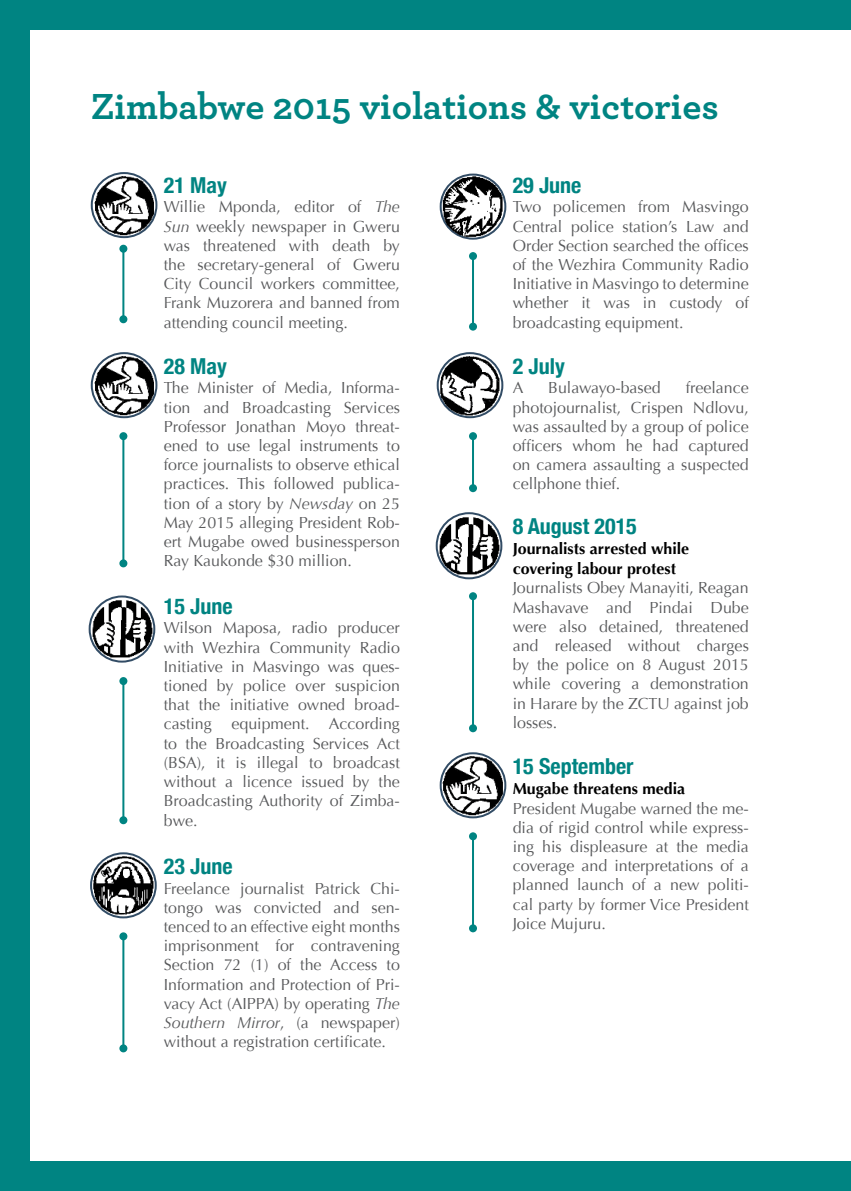
<style>
.page{position:relative;width:851px;height:1191px;background:#fff}
.page>*{position:absolute;margin:0;border:0;box-sizing:border-box;transform-origin:0 0}
.t1{font:700 38px "Archer";color:#008482}
.t2{font:700 condensed 22px "Helvetica Neue";color:#008482}
.t3{font:16px/19.2px "Optima";color:#58595b;text-align:justify}
.t4{font:700 16px/20px "Optima";color:#000}
.s1{font-style:italic}
</style>
<div class="page">
<div style="left:0;top:0;width:30px;height:1191px;background:#008482"></div>
<div style="left:0;top:0;width:850px;height:30px;background:#008482"></div>
<div style="left:0;top:1161px;width:850px;height:30px;background:#008482"></div>
<img style="left:92px;top:174px;width:64px;height:64px">
<img style="left:92px;top:354px;width:64px;height:64px">
<img style="left:89px;top:598px;width:67px;height:63px">
<div style="left:89px;top:595px;width:66px;height:67px;border:2px solid #324c65;border-radius:50%"></div>
<div style="left:90px;top:852px;width:67px;height:66px;border:2px solid #324c65;border-radius:50%"></div>
<img style="left:91px;top:853px;width:63px;height:62px">
<img style="left:439px;top:175px;width:68px;height:64px">
<img style="left:436px;top:353px;width:66px;height:66px">
<img style="left:438px;top:512px;width:65px;height:66px">
<div style="left:435px;top:512px;width:67px;height:67px;border:2px solid #324c65;border-radius:50%"></div>
<img style="left:441px;top:754px;width:64px;height:64px">
<hr style="left:122px;top:249px;width:2px;height:70px;background:#008482">
<div style="left:119px;top:245px;width:8px;height:8px;background:#008482;border-radius:50%"></div>
<div style="left:119px;top:315px;width:8px;height:8px;background:#008482;border-radius:50%"></div>
<hr style="left:472px;top:256px;width:2px;height:71px;background:#008482">
<div style="left:469px;top:252px;width:8px;height:8px;background:#008482;border-radius:50%"></div>
<div style="left:469px;top:323px;width:8px;height:8px;background:#008482;border-radius:50%"></div>
<hr style="left:472px;top:436px;width:2px;height:52px;background:#008482">
<div style="left:469px;top:432px;width:8px;height:8px;background:#008482;border-radius:50%"></div>
<div style="left:469px;top:484px;width:8px;height:8px;background:#008482;border-radius:50%"></div>
<hr style="left:472px;top:596px;width:2px;height:132px;background:#008482">
<div style="left:469px;top:592px;width:8px;height:8px;background:#008482;border-radius:50%"></div>
<div style="left:469px;top:724px;width:8px;height:8px;background:#008482;border-radius:50%"></div>
<hr style="left:472px;top:836px;width:2px;height:92px;background:#008482">
<div style="left:469px;top:832px;width:8px;height:8px;background:#008482;border-radius:50%"></div>
<div style="left:469px;top:924px;width:8px;height:8px;background:#008482;border-radius:50%"></div>
<hr style="left:122px;top:436px;width:2px;height:127px;background:#008482">
<div style="left:119px;top:432px;width:8px;height:8px;background:#008482;border-radius:50%"></div>
<div style="left:119px;top:559px;width:8px;height:8px;background:#008482;border-radius:50%"></div>
<hr style="left:122px;top:681px;width:2px;height:139px;background:#008482">
<div style="left:119px;top:677px;width:8px;height:8px;background:#008482;border-radius:50%"></div>
<div style="left:119px;top:816px;width:8px;height:8px;background:#008482;border-radius:50%"></div>
<hr style="left:122px;top:936px;width:2px;height:112px;background:#008482">
<div style="left:119px;top:932px;width:8px;height:8px;background:#008482;border-radius:50%"></div>
<div style="left:119px;top:1044px;width:8px;height:8px;background:#008482;border-radius:50%"></div>
<h1 class="t1" style="left:91px;top:76px;width:629px">Zimbabwe 2015 violations &amp; victories</h1>
<h2 class="t2" style="left:164px;top:167px;width:65px">21 May</h2>
<p class="t3" style="left:164px;top:198px;width:238px">Willie Mponda, editor of <span class="s1">The Sun</span> weekly newspaper in Gweru was threatened with death by the secretary-general of Gweru City Council workers committee, Frank Muzorera and banned from attending council meeting.</p>
<h2 class="t2" style="left:164px;top:348px;width:65px">28 May</h2>
<p class="t3" style="left:164px;top:378px;width:238px">The Minister of Media, Informa&shy;tion and Broadcasting Services Professor Jonathan Moyo threat&shy;ened to use legal instruments to force journalists to observe ethical practices. This followed publica&shy;tion of a story by <span class="s1">Newsday</span> on 25<br>May 2015 alleging President Rob&shy;ert Mugabe owed businessperson Ray Kaukonde $30 million.</p>
<h2 class="t2" style="left:164px;top:588px;width:70px">15 June</h2>
<p class="t3" style="left:164px;top:618px;width:238px">Wilson Maposa, radio producer with Wezhira Community Radio Initiative in Masvingo was ques&shy;tioned by police over suspicion that the initiative owned broad&shy;casting equipment. According to the Broadcasting Services Act (BSA), it is illegal to broadcast without a licence issued by the Broadcasting Authority of Zimba&shy;bwe.</p>
<h2 class="t2" style="left:164px;top:848px;width:70px">23 June</h2>
<p class="t3" style="left:164px;top:878px;width:238px">Freelance journalist Patrick Chi&shy;tongo was convicted and sen&shy;tenced to an effective eight months imprisonment for contravening Section 72 (1) of the Access to Information and Protection of Pri&shy;vacy Act (AIPPA) by operating <span class="s1">The Southern Mirror</span>, (a newspaper) without a registration certificate.</p>
<h2 class="t2" style="left:512px;top:167px;width:70px">29 June</h2>
<p class="t3" style="left:512px;top:198px;width:238px">Two policemen from Masvingo Central police station’s Law and Order Section searched the offices of the Wezhira Community Radio Initiative in Masvingo to determine whether it was in custody of broadcasting equipment.</p>
<h2 class="t2" style="left:512px;top:348px;width:54px">2 July</h2>
<p class="t3" style="left:512px;top:378px;width:12px">A</p>
<p class="t3" style="left:548px;top:378px;width:114px">Bulawayo-based</p>
<p class="t3" style="left:512px;top:378px;width:238px;text-indent:173px">freelance photojournalist, Crispen Ndlovu, was assaulted by a group of police officers whom he had captured on camera assaulting a suspected cellphone thief.</p>
<h2 class="t2" style="left:512px;top:508px;width:126px">8 August 2015</h2>
<p class="t4" style="left:512px;top:539px;width:178px">Journalists arrested while covering labour protest</p>
<p class="t3" style="left:512px;top:578px;width:238px">Journalists Obey Manayiti, Reagan Mashavave and Pindai Dube were also detained, threatened and released without charges by the police on 8 August 2015 while covering a demonstration in Harare by the ZCTU against job losses.</p>
<h2 class="t2" style="left:512px;top:748px;width:122px">15 September</h2>
<p class="t4" style="left:512px;top:779px;width:174px">Mugabe threatens media</p>
<p class="t3" style="left:512px;top:798px;width:238px">President Mugabe warned the me&shy;dia of rigid control while express&shy;ing his displeasure at the media coverage and interpretations of a planned launch of a new politi&shy;cal party by former Vice President Joice Mujuru.</p>
</div>
